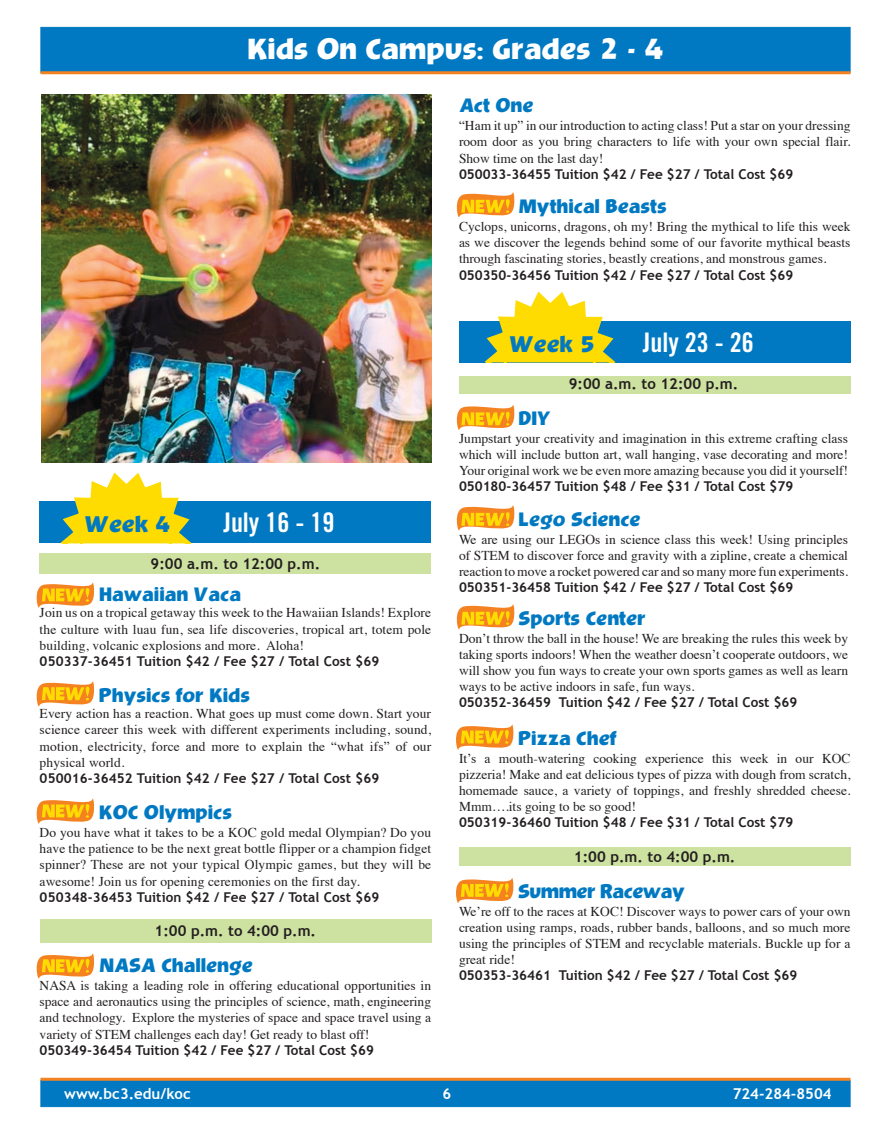
<style>
.page{position:relative;width:891px;height:1134px;background:#fff}
.page>*{position:absolute;margin:0;border:0;box-sizing:border-box;transform-origin:0 0}
.t1{font:700 27px "OPTI Bevis";color:#fff}
.t2{font:27px "Trade Gothic LT Std Bd Cn 20";color:#fff}
.t3{font:700 21px "OPTI Bevis";color:#0079c2}
.t4{font:700 18px "OPTI Bevis";color:#0079c2}
.t5{font:700 18px "OPTI Bevis";letter-spacing:-.03em;color:#0079c2}
.t6{font:700 15px "Trebuchet MS";color:#231f20}
.t7{font:700 15px "Trebuchet MS";color:#fff}
.t8{font:13.5px/16.2px "Times";color:#231f20;text-align:justify}
.t9{font:700 13.5px "Trebuchet MS";color:#231f20}
</style>
<div class="page">
<div style="left:459px;top:847px;width:391px;height:18px;background:#cde2a0"></div>
<div style="left:459px;top:376px;width:391px;height:18px;background:#cde2a0"></div>
<div style="left:459px;top:321px;width:391px;height:41px;background:#0079c2"></div>
<div style="left:40px;top:27px;width:811px;height:46px;background:#0079c2"></div>
<div style="left:40px;top:1080px;width:811px;height:27px;background:#0079c2"></div>
<hr style="left:40px;top:71px;width:810px;height:3px;background:#f58220">
<svg style="left:485px;top:292px;width:130px;height:70px"></svg>
<hr style="left:40px;top:1078px;width:810px;height:3px;background:#f58220">
<svg style="left:456px;top:878px;width:58px;height:25px"></svg>
<div style="left:40px;top:554px;width:391px;height:20px;background:#cde2a0"></div>
<div style="left:40px;top:502px;width:391px;height:41px;background:#0079c2"></div>
<svg style="left:61px;top:472px;width:132px;height:71px"></svg>
<svg style="left:36px;top:798px;width:59px;height:26px"></svg>
<div style="left:40px;top:920px;width:392px;height:23px;background:#cde2a0"></div>
<svg style="left:456px;top:192px;width:59px;height:26px"></svg>
<svg style="left:36px;top:582px;width:59px;height:26px"></svg>
<svg style="left:36px;top:681px;width:59px;height:26px"></svg>
<svg style="left:36px;top:953px;width:59px;height:26px"></svg>
<svg style="left:456px;top:405px;width:59px;height:25px"></svg>
<svg style="left:456px;top:505px;width:59px;height:26px"></svg>
<svg style="left:456px;top:604px;width:59px;height:26px"></svg>
<svg style="left:456px;top:724px;width:58px;height:26px"></svg>
<img style="left:41px;top:94px;width:391px;height:369px">
<h1 class="t1" style="left:247px;top:30px;width:418px">Kids On Campus: Grades 2 - 4</h1>
<h2 class="t3" style="left:85px;top:510px;width:87px">Week 4</h2>
<h1 class="t2" style="left:223px;top:506px;width:112px">July 16 - 19</h1>
<p class="t6" style="left:151px;top:554px;width:171px">9:00 a.m. to 12:00 p.m.</p>
<h3 class="t4" style="left:99px;top:582px;width:143px">Hawaiian Vaca</h3>
<p class="t8" style="left:40px;top:604px;width:393px">Join us on a tropical getaway this week to the Hawaiian Islands! Explore the culture with luau fun, sea life discoveries, tropical art, totem pole building, volcanic explosions and more. Aloha!</p>
<p class="t9" style="left:40px;top:653px;width:341px">050337-36451 Tuition $42 / Fee $27 / Total Cost $69</p>
<h3 class="t4" style="left:99px;top:683px;width:152px">Physics for Kids</h3>
<p class="t8" style="left:40px;top:704px;width:393px">Every action has a reaction. What goes up must come down. Start your science career this week with different experiments including, sound, motion, electricity, force and more to explain the “what ifs” of our physical world.</p>
<p class="t9" style="left:40px;top:770px;width:341px">050016-36452 Tuition $42 / Fee $27 / Total Cost $69</p>
<h3 class="t4" style="left:99px;top:800px;width:134px">KOC Olympics</h3>
<p class="t8" style="left:40px;top:823px;width:393px">Do you have what it takes to be a KOC gold medal Olympian? Do you have the patience to be the next great bottle flipper or a champion fidget spinner? These are not your typical Olympic games, but they will be awesome! Join us for opening ceremonies on the first day.</p>
<p class="t9" style="left:40px;top:889px;width:341px">050348-36453 Tuition $42 / Fee $27 / Total Cost $69</p>
<p class="t6" style="left:155px;top:921px;width:163px">1:00 p.m. to 4:00 p.m.</p>
<h3 class="t4" style="left:99px;top:953px;width:155px">NASA Challenge</h3>
<p class="t8" style="left:40px;top:976px;width:393px">NASA is taking a leading role in offering educational opportunities in space and aeronautics using the principles of science, math, engineering and technology. Explore the mysteries of space and space travel using a variety of STEM challenges each day! Get ready to blast off!</p>
<p class="t9" style="left:40px;top:1042px;width:336px">050349-36454 Tuition $42 / Fee $27 / Total Cost $69</p>
<h3 class="t4" style="left:459px;top:94px;width:76px">Act One</h3>
<p class="t8" style="left:459px;top:116px;width:393px">“Ham it up” in our introduction to acting class! Put a star on your dressing room door as you bring characters to life with your own special flair.<br>Show time on the last day!</p>
<p class="t9" style="left:459px;top:166px;width:336px">050033-36455 Tuition $42 / Fee $27 / Total Cost $69</p>
<h3 class="t4" style="left:519px;top:194px;width:149px">Mythical Beasts</h3>
<p class="t8" style="left:459px;top:217px;width:393px">Cyclops, unicorns, dragons, oh my! Bring the mythical to life this week as we discover the legends behind some of our favorite mythical beasts through fascinating stories, beastly creations, and monstrous games.</p>
<p class="t9" style="left:459px;top:266px;width:336px">050350-36456 Tuition $42 / Fee $27 / Total Cost $69</p>
<h2 class="t3" style="left:510px;top:330px;width:87px">Week 5</h2>
<h1 class="t2" style="left:643px;top:326px;width:112px">July 23 - 26</h1>
<p class="t6" style="left:569px;top:374px;width:171px">9:00 a.m. to 12:00 p.m.</p>
<h3 class="t4" style="left:519px;top:406px;width:34px">DIY</h3>
<p class="t8" style="left:459px;top:429px;width:391px">Jumpstart your creativity and imagination in this extreme crafting class which will include button art, wall hanging, vase decorating and more!<br>Your original work we be even more amazing because you did it yourself!</p>
<p class="t9" style="left:459px;top:478px;width:336px">050180-36457 Tuition $48 / Fee $31 / Total Cost $79</p>
<h3 class="t4" style="left:519px;top:507px;width:124px">Lego Science</h3>
<p class="t8" style="left:459px;top:530px;width:391px">We are using our LEGOs in science class this week! Using principles of STEM to discover force and gravity with a zipline, create a chemical reaction to move a rocket powered car and so many more fun experiments.</p>
<p class="t9" style="left:459px;top:579px;width:336px">050351-36458 Tuition $42 / Fee $27 / Total Cost $69</p>
<h3 class="t4" style="left:519px;top:606px;width:129px">Sports Center</h3>
<p class="t8" style="left:459px;top:629px;width:391px">Don’t throw the ball in the house! We are breaking the rules this week by taking sports indoors! When the weather doesn’t cooperate outdoors, we will show you fun ways to create your own sports games as well as learn ways to be active indoors in safe, fun ways.</p>
<p class="t9" style="left:459px;top:694px;width:340px">050352-36459 Tuition $42 / Fee $27 / Total Cost $69</p>
<h3 class="t4" style="left:519px;top:726px;width:99px">Pizza Chef</h3>
<p class="t8" style="left:459px;top:749px;width:393px">It’s a mouth-watering cooking experience this week in our KOC pizzeria! Make and eat delicious types of pizza with dough from scratch, homemade sauce, a variety of toppings, and freshly shredded cheese.<br>Mmm….its going to be so good!</p>
<p class="t9" style="left:459px;top:814px;width:336px">050319-36460 Tuition $48 / Fee $31 / Total Cost $79</p>
<p class="t6" style="left:574px;top:847px;width:163px">1:00 p.m. to 4:00 p.m.</p>
<h3 class="t5" style="left:518px;top:879px;width:168px">Summer Raceway</h3>
<p class="t8" style="left:459px;top:902px;width:393px">We’re off to the races at KOC! Discover ways to power cars of your own creation using ramps, roads, rubber bands, balloons, and so much more using the principles of STEM and recyclable materials. Buckle up for a great ride!</p>
<p class="t9" style="left:459px;top:967px;width:340px">050353-36461 Tuition $42 / Fee $27 / Total Cost $69</p>
<p class="t7" style="left:64px;top:1084px;width:128px">www.bc3.edu/koc</p>
<p class="t7" style="left:442px;top:1084px;width:10px">6</p>
<p class="t7" style="left:733px;top:1084px;width:100px">724-284-8504</p>
</div>
